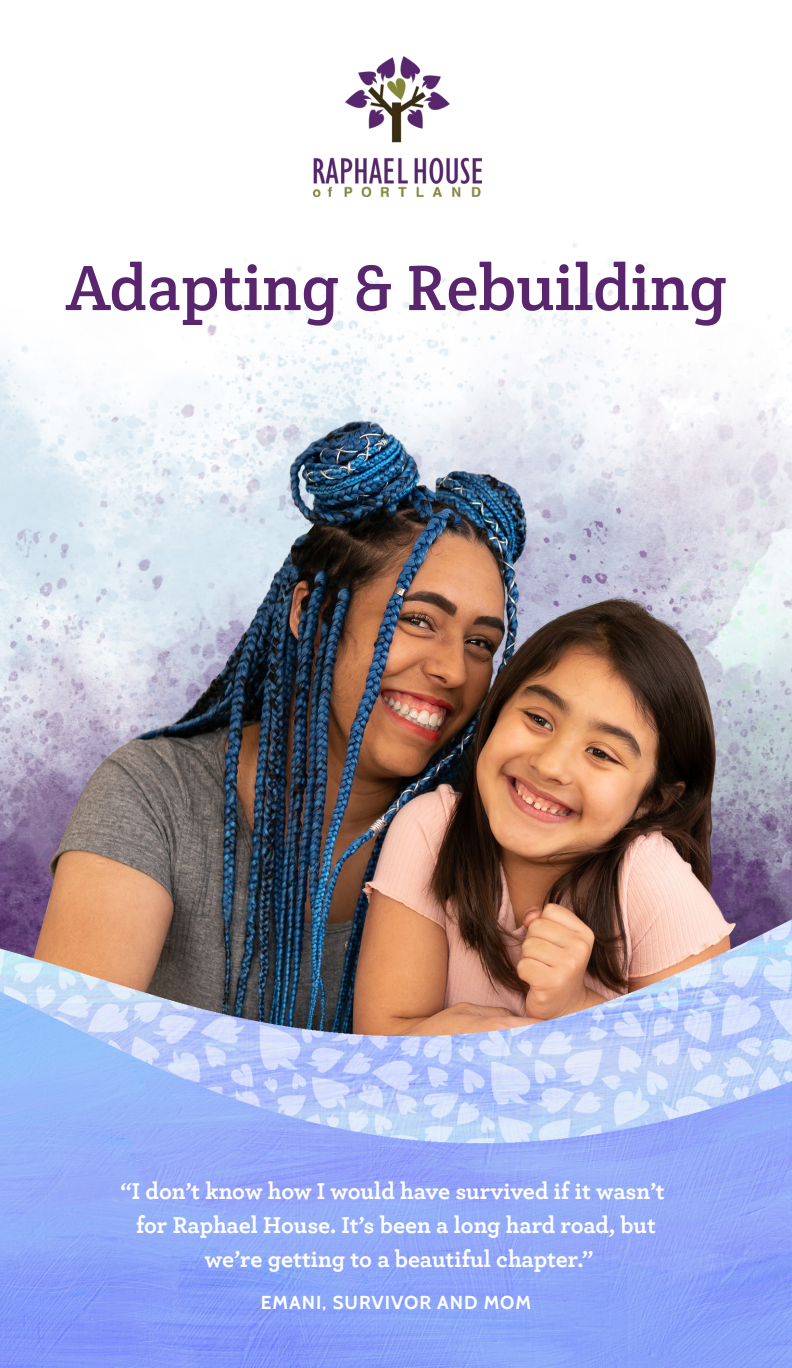
<style>
.page{position:relative;width:792px;height:1368px;background:#fff}
.page>*{position:absolute;margin:0;border:0;box-sizing:border-box;transform-origin:0 0}
.Paragraph_Style_5{font:65px "Crete Round";color:#59266e}
.Paragraph_Style_1{font:700 24px/34.2px "Archer Pro";color:#fff;text-align:center}
.Paragraph_Style_1-2{font:700 18.8px "Cabin";letter-spacing:.05em;color:#fff}
</style>
<div class="page">
<img style="left:0;top:157px;width:792px;height:1211px">
<img style="left:314px;top:56px;width:167px;height:140px">
<p class="Paragraph_Style_5" style="left:66px;top:246px;width:662px">Adapting &amp; Rebuilding</p>
<p class="Paragraph_Style_1" style="left:120px;top:1172px;width:546px">“I don’t know how I would have survived if it wasn’t for Raphael House. It’s been a long hard road, but we’re getting to a beautiful chapter.”</p>
<p class="Paragraph_Style_1-2" style="left:261px;top:1292px;width:272px">EMANI, SURVIVOR AND MOM</p>
</div>
